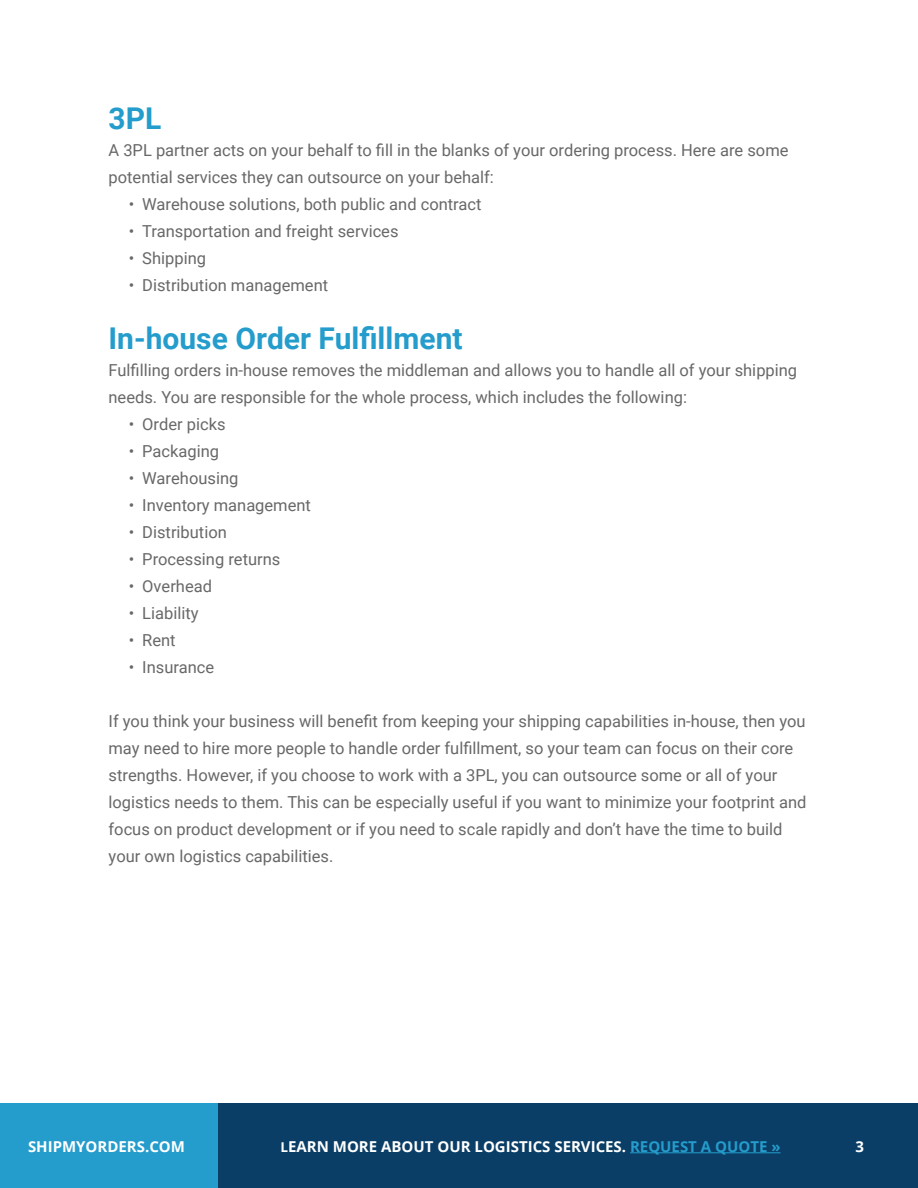
<style>
.page{position:relative;width:918px;height:1188px;background:#fff}
.page>*{position:absolute;margin:0;border:0;box-sizing:border-box;transform-origin:0 0}
.t1{font:700 30px "Roboto";color:#249ccc}
.t2{font:16.5px/27px "Roboto";color:#686868}
.t3{font:700 15px "Open Sans";color:#fff}
.s1{font-size:13.5px}
.s2{color:#249ccc}
</style>
<div class="page">
<div style="left:217px;top:1104px;width:701px;height:84px;background:#0b3e66"></div>
<div style="left:0;top:1104px;width:217px;height:84px;background:#249ccc"></div>
<hr style="left:630px;top:1152px;width:151px;height:1px;background:#249ccc">
<h1 class="t1" style="left:109px;top:101px;width:54px">3PL</h1>
<p class="t2" style="left:109px;top:136px;width:682px">A 3PL partner acts on your behalf to fill in the blanks of your ordering process. Here are some potential services they can outsource on your behalf:</p>
<p class="t2" style="left:129px;top:190px;width:354px">• Warehouse solutions, both public and contract</p>
<p class="t2" style="left:129px;top:217px;width:271px">• Transportation and freight services</p>
<p class="t2" style="left:129px;top:244px;width:79px">• Shipping</p>
<p class="t2" style="left:129px;top:271px;width:201px">• Distribution management</p>
<h1 class="t1" style="left:109px;top:317px;width:356px">In-house Order Fulfillment</h1>
<p class="t2" style="left:109px;top:356px;width:690px">Fulfilling orders in-house removes the middleman and allows you to handle all of your shipping needs. You are responsible for the whole process, which includes the following:</p>
<p class="t2" style="left:129px;top:411px;width:98px">• Order picks</p>
<p class="t2" style="left:129px;top:438px;width:92px">• Packaging</p>
<p class="t2" style="left:129px;top:465px;width:111px">• Warehousing</p>
<p class="t2" style="left:129px;top:492px;width:184px">• Inventory management</p>
<p class="t2" style="left:129px;top:519px;width:100px">• Distribution</p>
<p class="t2" style="left:129px;top:546px;width:153px">• Processing returns</p>
<p class="t2" style="left:129px;top:573px;width:85px">• Overhead</p>
<p class="t2" style="left:129px;top:600px;width:71px">• Liability</p>
<p class="t2" style="left:129px;top:627px;width:48px">• Rent</p>
<p class="t2" style="left:129px;top:654px;width:87px">• Insurance</p>
<p class="t2" style="left:109px;top:707px;width:699px">If you think your business will benefit from keeping your shipping capabilities in-house, then you may need to hire more people to handle order fulfillment, so your team can focus on their core strengths. However, if you choose to work with a 3PL, you can outsource some or all of your logistics needs to them. This can be especially useful if you want to minimize your footprint and focus on product development or if you need to scale rapidly and don’t have the time to build your own logistics capabilities.</p>
<p class="t3" style="left:28px;top:1141px;width:159px">SHIPMYORDERS.COM</p>
<p class="t3" style="left:281px;top:1141px;width:502px"><span class="s1">L</span>EARN MORE ABOUT OUR LOGISTICS SERVICES. <span class="s2">REQUEST A QUOTE »</span></p>
<p class="t3" style="left:855px;top:1141px;width:10px">3</p>
</div>
